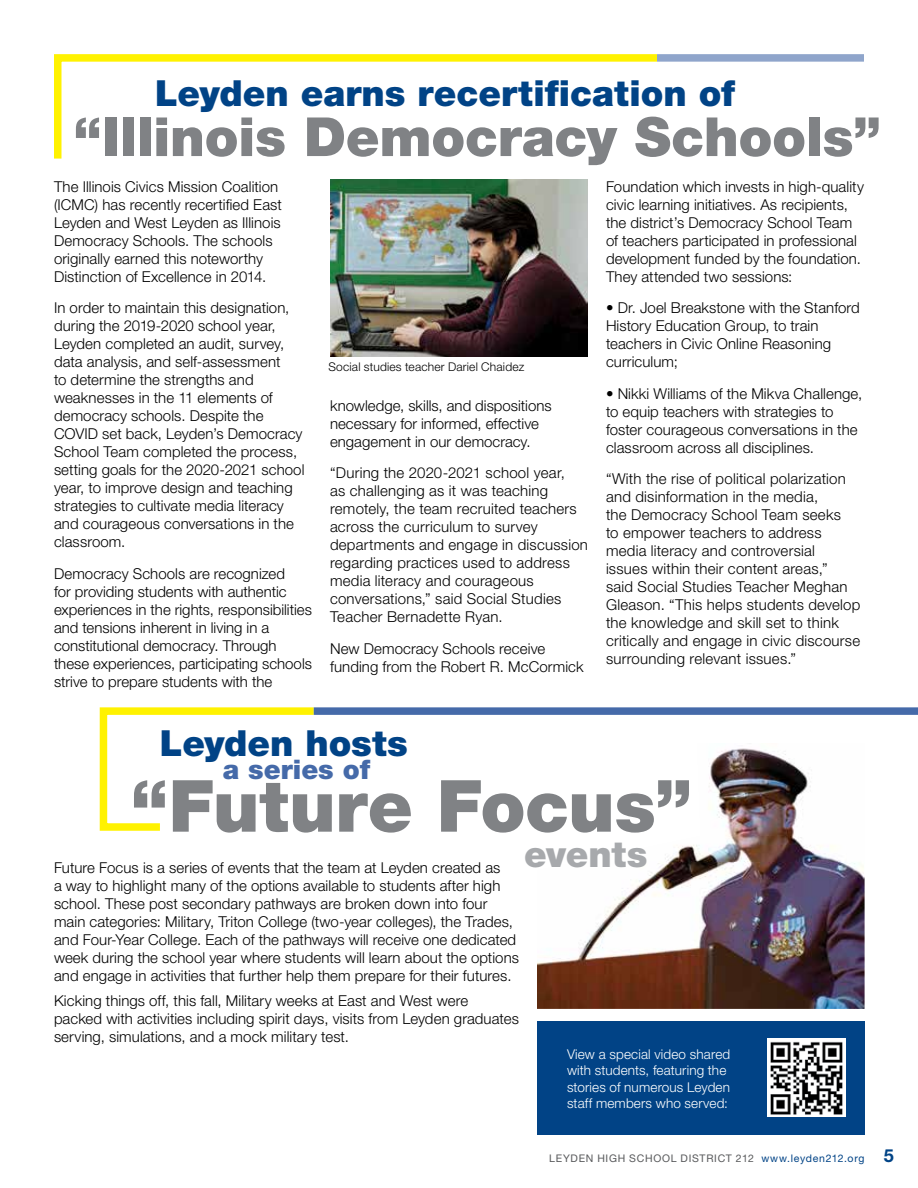
<style>
.page{position:relative;width:918px;height:1188px;background:#fff}
.page>*{position:absolute;margin:0;border:0;box-sizing:border-box;transform-origin:0 0}
.t1{font:900 72px "Helvetica Neue LT Std";letter-spacing:-.005em;color:#808285}
.t2{font:900 54px "Helvetica Neue LT Std";letter-spacing:-.005em;color:#808285}
.t3{font:900 36px "Helvetica Neue LT Std";color:#014386}
.t4{font:900 36px "Helvetica Neue LT Std";color:#a7a9ac}
.t5{font:900 27px "Helvetica Neue LT Std";color:#456aa9}
.t6{font:300 15px/18px "Helvetica Neue LT Std";letter-spacing:.005em;color:#000}
.t7{font:300 13.5px/16.5px "Helvetica Neue LT Std";letter-spacing:.01em;color:#fff}
.t8{font:300 12px "Helvetica Neue LT Std";letter-spacing:.015em;color:#000}
.t9{font:10.5px "Helvetica Neue LT Std";letter-spacing:.065em;color:#58595b}
.s1{color:#014386}
.s2{font-weight:700;font-size:18px;color:#014386}
</style>
<div class="page">
<div style="left:537px;top:1022px;width:327px;height:113px;background:#014386"></div>
<img style="left:768px;top:1039px;width:78px;height:77px">
<img style="left:330px;top:179px;width:258px;height:178px">
<svg style="left:54px;top:54px;width:603px;height:105px"></svg>
<div style="left:657px;top:54px;width:207px;height:8px;background:#8fa5cb"></div>
<img style="left:537px;top:748px;width:328px;height:261px">
<svg style="left:99px;top:707px;width:215px;height:124px"></svg>
<div style="left:314px;top:707px;width:604px;height:8px;background:#456aa9"></div>
<h3 class="t3" style="left:155px;top:72px;width:582px">Leyden earns recertification of</h3>
<h2 class="t2" style="left:73px;top:105px;width:809px">“Illinois Democracy Schools”</h2>
<p class="t6" style="left:54px;top:177px;width:229px">The Illinois Civics Mission Coalition (ICMC) has recently recertified East Leyden and West Leyden as Illinois Democracy Schools. The schools originally earned this noteworthy Distinction of Excellence in 2014.</p>
<p class="t6" style="left:54px;top:298px;width:252px">In order to maintain this designation, during the 2019-2020 school year, Leyden completed an audit, survey, data analysis, and self-assessment<br>to determine the strengths and weaknesses in the 11 elements of democracy schools. Despite the COVID set back, Leyden’s Democracy School Team completed the process, setting goals for the 2020-2021 school year, to improve design and teaching strategies to cultivate media literacy and courageous conversations in the classroom.</p>
<p class="t6" style="left:54px;top:564px;width:259px">Democracy Schools are recognized<br>for providing students with authentic experiences in the rights, responsibilities and tensions inherent in living in a constitutional democracy. Through these experiences, participating schools strive to prepare students with the</p>
<p class="t8" style="left:329px;top:360px;width:197px">Social studies teacher Dariel Chaidez</p>
<p class="t6" style="left:330px;top:396px;width:223px">knowledge, skills, and dispositions necessary for informed, effective engagement in our democracy.</p>
<p class="t6" style="left:330px;top:464px;width:260px">“During the 2020-2021 school year,<br>as challenging as it was teaching remotely, the team recruited teachers across the curriculum to survey departments and engage in discussion regarding practices used to address media literacy and courageous conversations,” said Social Studies Teacher Bernadette Ryan.</p>
<p class="t6" style="left:330px;top:639px;width:255px">New Democracy Schools receive funding from the Robert R. McCormick</p>
<p class="t6" style="left:606px;top:177px;width:259px">Foundation which invests in high-quality civic learning initiatives. As recipients, the district’s Democracy School Team of teachers participated in professional development funded by the foundation.<br>They attended two sessions:</p>
<p class="t6" style="left:606px;top:298px;width:255px">• Dr. Joel Breakstone with the Stanford<br>History Education Group, to train teachers in Civic Online Reasoning curriculum;</p>
<p class="t6" style="left:606px;top:384px;width:258px">• Nikki Williams of the Mikva Challenge, to equip teachers with strategies to foster courageous conversations in the classroom across all disciplines.</p>
<p class="t6" style="left:606px;top:469px;width:256px">“With the rise of political polarization and disinformation in the media,<br>the Democracy School Team seeks<br>to empower teachers to address media literacy and controversial issues within their content areas,”<br>said Social Studies Teacher Meghan Gleason. “This helps students develop the knowledge and skill set to think critically and engage in civic discourse surrounding relevant issues.”</p>
<h3 class="t3" style="left:160px;top:721px;width:250px">Leyden hosts</h3>
<h3 class="t5" style="left:223px;top:754px;width:149px">a series of</h3>
<h1 class="t1" style="left:131px;top:763px;width:563px">“Future Focus”</h1>
<h3 class="t4" style="left:524px;top:832px;width:125px">events</h3>
<p class="t6" style="left:54px;top:859px;width:466px">Future Focus is a series of events that the team at Leyden created as<br>a way to highlight many of the options available to students after high school. These post secondary pathways are broken down into four main categories: Military, Triton College (two-year colleges), the Trades, and Four-Year College. Each of the pathways will receive one dedicated week during the school year where students will learn about the options and engage in activities that further help them prepare for their futures.</p>
<p class="t6" style="left:54px;top:991px;width:466px">Kicking things off, this fall, Military weeks at East and West were packed with activities including spirit days, visits from Leyden graduates serving, simulations, and a mock military test.</p>
<p class="t7" style="left:567px;top:1046px;width:165px">View a special video shared with students, featuring the stories of numerous Leyden staff members who served:</p>
<p class="t9" style="left:549px;top:1152px;width:346px">LEYDEN HIGH SCHOOL DISTRICT 212 <span class="s1">www.leyden212.org</span> <span class="s2">5</span></p>
</div>
